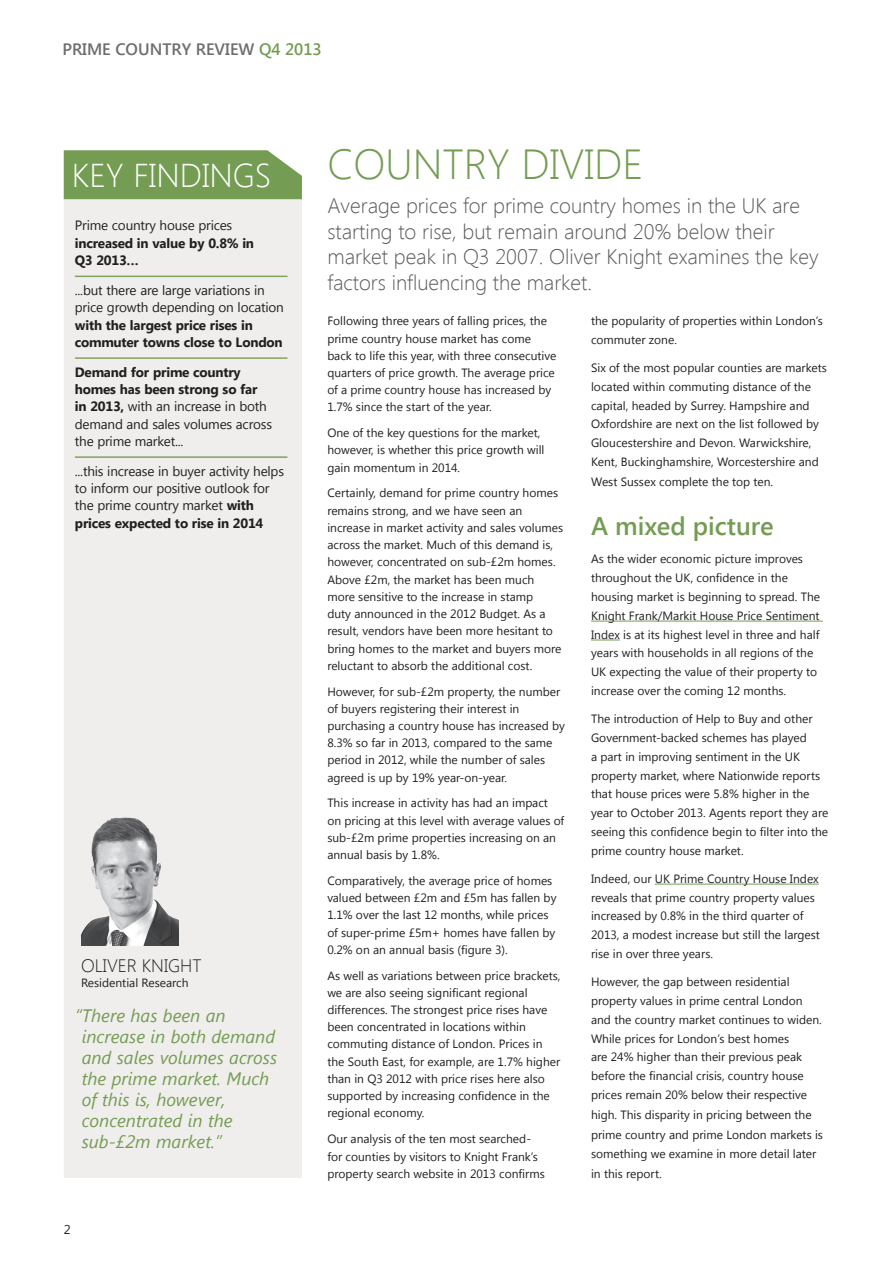
<style>
.page{position:relative;width:893px;height:1263px;background:#fff}
.page>*{position:absolute;margin:0;border:0;box-sizing:border-box;transform-origin:0 0}
.t1{font:300 42px "Segoe UI";color:#749c53}
.t2{font:300 33px "Segoe UI";color:#fff}
.t3{font:600 25.5px "Segoe UI";color:#749c53}
.t4{font:300 21px/25.5px "Segoe UI";color:#57585a}
.t5{font:italic 18px/21px "Segoe UI";color:#749c53}
.t6{font:300 18px "Segoe UI";color:#231f20}
.t7{font:600 16.5px "Segoe UI";color:#6c6d70}
.t8{font:13.5px/17.2px "Segoe UI";letter-spacing:-.015em;color:#231f20}
.t9{font:700 13.5px/17.2px "Segoe UI";letter-spacing:-.015em;color:#231f20}
.t10{font:12.75px "Segoe UI";color:#231f20}
.t11{font:12px/17.2px "Segoe UI";color:#231f20}
.s1{color:#749c53}
.s2{font-weight:700}
</style>
<div class="page">
<hr style="left:591px;top:621px;width:232px;height:1px;background:#749c53">
<svg style="left:591px;top:640px;width:29px;height:1px"></svg>
<hr style="left:655px;top:884px;width:164px;height:1px;background:#749c53">
<div style="left:64px;top:199px;width:238px;height:979px;background:#f0eeec"></div>
<div style="left:64px;top:150px;width:238px;height:49px;background:#749c53"></div>
<hr style="left:75px;top:276px;width:212px;height:1px;background:#80a361">
<hr style="left:75px;top:357px;width:212px;height:2px;background:#80a361">
<hr style="left:75px;top:456px;width:212px;height:2px;background:#80a361">
<img style="left:81px;top:814px;width:98px;height:132px">
<h3 class="t7" style="left:62px;top:37px;width:261px">PRIME COUNTRY REVIEW <span class="s1">Q4 2013</span></h3>
<h2 class="t2" style="left:72px;top:152px;width:201px">KEY FINDINGS</h2>
<p class="t8" style="left:75px;top:217px;width:159px">Prime country house prices</p>
<p class="t9" style="left:75px;top:234px;width:181px">increased in value by 0.8% in<br>Q3 2013…</p>
<p class="t8" style="left:75px;top:281px;width:211px">...but there are large variations in price growth depending on location</p>
<p class="t9" style="left:75px;top:316px;width:209px">with the largest price rises in commuter towns close to London</p>
<p class="t8" style="left:75px;top:363px;width:199px"><span class="s2">Demand for prime country homes has been strong so far in 2013,</span> with an increase in both demand and sales volumes across the prime market...</p>
<p class="t8" style="left:75px;top:462px;width:211px">...this increase in buyer activity helps to inform our positive outlook for the prime country market <span class="s2">with prices expected to rise in 2014</span></p>
<h3 class="t6" style="left:81px;top:953px;width:122px">OLIVER KNIGHT</h3>
<p class="t11" style="left:81px;top:973px;width:109px">Residential Research</p>
<h3 class="t5" style="left:82px;top:1004px;width:197px;text-indent:-7px">“There has been an increase in both demand and sales volumes across the prime market. Much of this is, however, concentrated in the sub-£2m market.”</h3>
<p class="t10" style="left:64px;top:1220px;width:8px">2</p>
<h1 class="t1" style="left:327px;top:136px;width:317px">COUNTRY DIVIDE</h1>
<h3 class="t4" style="left:327px;top:193px;width:493px">Average prices for prime country homes in the UK are starting to rise, but remain around 20% below their market peak in Q3 2007. Oliver Knight examines the key factors influencing the market.</h3>
<p class="t11" style="left:327px;top:312px;width:231px">Following three years of falling prices, the prime country house market has come back to life this year, with three consecutive quarters of price growth. The average price of a prime country house has increased by 1.7% since the start of the year.</p>
<p class="t11" style="left:327px;top:424px;width:219px">One of the key questions for the market, however, is whether this price growth will gain momentum in 2014.</p>
<p class="t11" style="left:327px;top:484px;width:237px">Certainly, demand for prime country homes remains strong, and we have seen an increase in market activity and sales volumes across the market. Much of this demand is, however, concentrated on sub-£2m homes.<br>Above £2m, the market has been much more sensitive to the increase in stamp<br>duty announced in the 2012 Budget. As a result, vendors have been more hesitant to bring homes to the market and buyers more reluctant to absorb the additional cost.</p>
<p class="t11" style="left:327px;top:682px;width:239px">However, for sub-£2m property, the number of buyers registering their interest in purchasing a country house has increased by 8.3% so far in 2013, compared to the same period in 2012, while the number of sales agreed is up by 19% year-on-year.</p>
<p class="t11" style="left:327px;top:794px;width:239px">This increase in activity has had an impact on pricing at this level with average values of sub-£2m prime properties increasing on an annual basis by 1.8%.</p>
<p class="t11" style="left:327px;top:872px;width:231px">Comparatively, the average price of homes valued between £2m and £5m has fallen by 1.1% over the last 12 months, while prices of super-prime £5m+ homes have fallen by 0.2% on an annual basis (figure 3).</p>
<p class="t11" style="left:327px;top:966px;width:235px">As well as variations between price brackets, we are also seeing significant regional differences. The strongest price rises have been concentrated in locations within commuting distance of London. Prices in the South East, for example, are 1.7% higher than in Q3 2012 with price rises here also supported by increasing confidence in the regional economy.</p>
<p class="t11" style="left:327px;top:1130px;width:219px">Our analysis of the ten most searched&shy;for counties by visitors to Knight Frank’s property search website in 2013 confirms</p>
<p class="t11" style="left:591px;top:311px;width:233px;line-height:18.9px">the popularity of properties within London’s commuter zone.</p>
<p class="t11" style="left:591px;top:357px;width:237px;line-height:19px">Six of the most popular counties are markets located within commuting distance of the capital, headed by Surrey. Hampshire and Oxfordshire are next on the list followed by Gloucestershire and Devon. Warwickshire, Kent, Buckinghamshire, Worcestershire and West Sussex complete the top ten.</p>
<h3 class="t3" style="left:591px;top:508px;width:184px">A mixed picture</h3>
<p class="t11" style="left:591px;top:549px;width:231px;line-height:18.9px">As the wider economic picture improves throughout the UK, confidence in the housing market is beginning to spread. The Knight Frank/Markit House Price Sentiment Index is at its highest level in three and half years with households in all regions of the UK expecting the value of their property to increase over the coming 12 months.</p>
<p class="t11" style="left:591px;top:709px;width:239px;line-height:18.9px">The introduction of Help to Buy and other Government-backed schemes has played<br>a part in improving sentiment in the UK property market, where Nationwide reports that house prices were 5.8% higher in the year to October 2013. Agents report they are seeing this confidence begin to filter into the prime country house market.</p>
<p class="t11" style="left:591px;top:868px;width:230px;line-height:18.9px">Indeed, our UK Prime Country House Index reveals that prime country property values increased by 0.8% in the third quarter of 2013, a modest increase but still the largest rise in over three years.</p>
<p class="t11" style="left:591px;top:971px;width:233px;line-height:19.2px">However, the gap between residential property values in prime central London and the country market continues to widen.<br>While prices for London’s best homes<br>are 24% higher than their previous peak before the financial crisis, country house prices remain 20% below their respective high. This disparity in pricing between the prime country and prime London markets is something we examine in more detail later in this report.</p>
</div>
